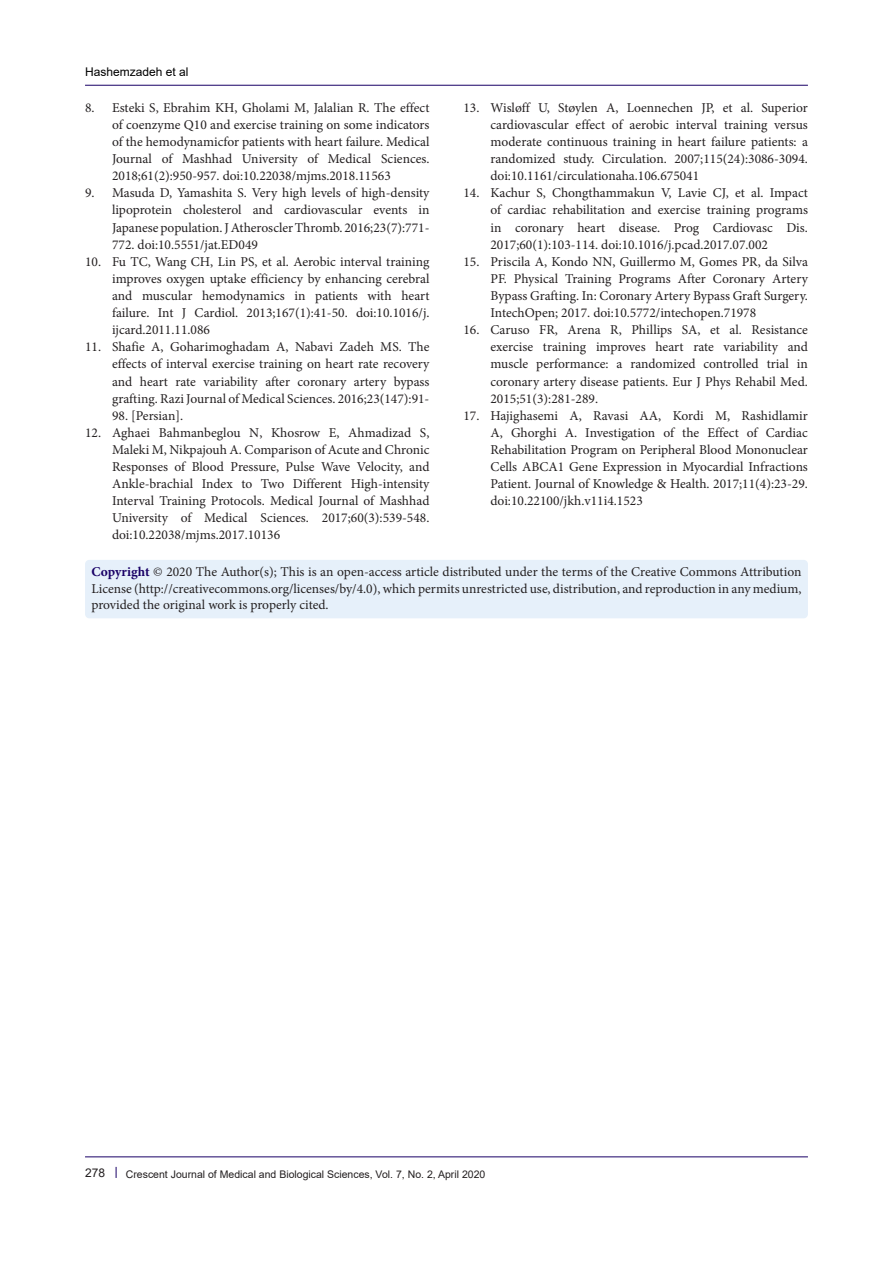
<style>
.page{position:relative;width:893px;height:1263px;background:#fff}
.page>*{position:absolute;margin:0;border:0;box-sizing:border-box;transform-origin:0 0}
.t1{font:13.5px/17.1px "Minion Pro";color:#231f20;text-align:justify}
.t2{font:12px "Arial";color:#000001}
.t3{font:12px "Arial";color:#231f20}
.t4{font:10.5px "Arial";color:#231f20}
.s1{font-weight:700;color:#190066}
</style>
<div class="page">
<hr style="left:85px;top:1156px;width:723px;height:1px;background:#190066">
<hr style="left:85px;top:85px;width:723px;height:1px;background:#190066">
<div style="left:85px;top:560px;width:723px;height:58px;background:#e6f0fa;border-radius:4px"></div>
<p class="t2" style="left:85px;top:64px;width:105px">Hashemzadeh et al</p>
<p class="t1" style="left:112px;top:99px;width:319px;text-indent:-27px">8. Esteki S, Ebrahim KH, Gholami M, Jalalian R. The effect of coenzyme Q10 and exercise training on some indicators of the hemodynamicfor patients with heart failure. Medical Journal of Mashhad University of Medical Sciences.<br>2018;61(2):950-957. doi:10.22038/mjms.2018.11563</p>
<p class="t1" style="left:112px;top:185px;width:319px;text-indent:-27px">9. Masuda D, Yamashita S. Very high levels of high-density lipoprotein cholesterol and cardiovascular events in Japanese population. J Atheroscler Thromb. 2016;23(7):771- 772. doi:10.5551/jat.ED049</p>
<p class="t1" style="left:112px;top:253px;width:319px;text-indent:-27px">10. Fu TC, Wang CH, Lin PS, et al. Aerobic interval training improves oxygen uptake efficiency by enhancing cerebral and muscular hemodynamics in patients with heart failure. Int J Cardiol. 2013;167(1):41-50. doi:10.1016/j. ijcard.2011.11.086</p>
<p class="t1" style="left:112px;top:338px;width:319px;text-indent:-27px">11. Shafie A, Goharimoghadam A, Nabavi Zadeh MS. The effects of interval exercise training on heart rate recovery and heart rate variability after coronary artery bypass grafting. Razi Journal of Medical Sciences. 2016;23(147):91-</p>
<p class="t1" style="left:112px;top:407px;width:73px">98. [Persian].</p>
<p class="t1" style="left:112px;top:424px;width:319px;text-indent:-27px">12. Aghaei Bahmanbeglou N, Khosrow E, Ahmadizad S, Maleki M, Nikpajouh A. Comparison of Acute and Chronic Responses of Blood Pressure, Pulse Wave Velocity, and Ankle-brachial Index to Two Different High-intensity Interval Training Protocols. Medical Journal of Mashhad University of Medical Sciences. 2017;60(3):539-548. doi:10.22038/mjms.2017.10136</p>
<p class="t1" style="left:490px;top:99px;width:319px;text-indent:-27px">13. Wisløff U, Støylen A, Loennechen JP, et al. Superior cardiovascular effect of aerobic interval training versus moderate continuous training in heart failure patients: a randomized study. Circulation. 2007;115(24):3086-3094. doi:10.1161/circulationaha.106.675041</p>
<p class="t1" style="left:490px;top:185px;width:319px;text-indent:-27px">14. Kachur S, Chongthammakun V, Lavie CJ, et al. Impact of cardiac rehabilitation and exercise training programs in coronary heart disease. Prog Cardiovasc Dis.<br>2017;60(1):103-114. doi:10.1016/j.pcad.2017.07.002</p>
<p class="t1" style="left:490px;top:253px;width:319px;text-indent:-27px">15. Priscila A, Kondo NN, Guillermo M, Gomes PR, da Silva PF. Physical Training Programs After Coronary Artery Bypass Grafting. In: Coronary Artery Bypass Graft Surgery.<br>IntechOpen; 2017. doi:10.5772/intechopen.71978</p>
<p class="t1" style="left:490px;top:321px;width:319px;text-indent:-27px">16. Caruso FR, Arena R, Phillips SA, et al. Resistance exercise training improves heart rate variability and muscle performance: a randomized controlled trial in coronary artery disease patients. Eur J Phys Rehabil Med.<br>2015;51(3):281-289.</p>
<p class="t1" style="left:490px;top:407px;width:319px;text-indent:-27px">17. Hajighasemi A, Ravasi AA, Kordi M, Rashidlamir A, Ghorghi A. Investigation of the Effect of Cardiac Rehabilitation Program on Peripheral Blood Mononuclear Cells ABCA1 Gene Expression in Myocardial Infractions Patient. Journal of Knowledge &amp; Health. 2017;11(4):23-29. doi:10.22100/jkh.v11i4.1523</p>
<p class="t1" style="left:91px;top:563px;width:712px;line-height:16.5px"><span class="s1">Copyright</span> © 2020 The Author(s); This is an open-access article distributed under the terms of the Creative Commons Attribution License (http://creativecommons.org/licenses/by/4.0), which permits unrestricted use, distribution, and reproduction in any medium, provided the original work is properly cited.</p>
<p class="t3" style="left:85px;top:1164px;width:22px">278</p>
<p class="t4" style="left:126px;top:1167px;width:361px">Crescent Journal of Medical and Biological Sciences, Vol. 7, No. 2, April 2020</p>
</div>
